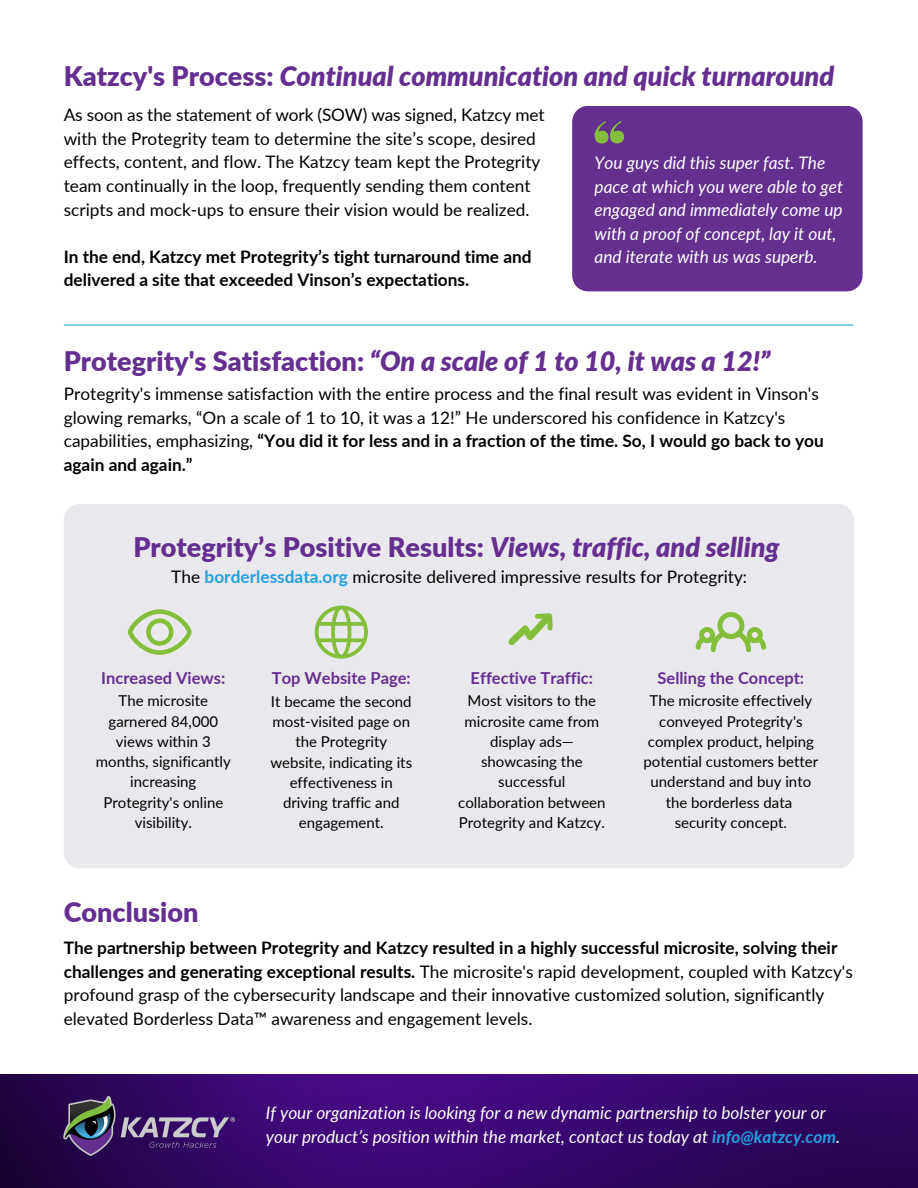
<style>
.page{position:relative;width:918px;height:1188px;background:#fff}
.page>*{position:absolute;margin:0;border:0;box-sizing:border-box;transform-origin:0 0}
.t1{font:italic 900 27px "Lato";color:#652f8f}
.t2{font:900 27px "Lato";color:#652f8f}
.t3{font:17.25px/23.7px "Lato";color:#000}
.t4{font:italic 17.25px/23.7px "Lato";color:#fff}
.t5{font:700 17.25px/23.7px "Lato";color:#000}
.t6{font:700 16.5px "Lato";color:#652f8f}
.t7{font:15px/20.2px "Lato";color:#000;text-align:center}
.s1{font-style:normal}
.s2{font-weight:700}
.s3{font-style:italic}
.s4{font-weight:700;color:#23a0dd}
</style>
<div class="page">
<div style="left:572px;top:106px;width:291px;height:185px;background:#652f8f;border-radius:16px"></div>
<div style="left:64px;top:504px;width:790px;height:364px;background:#e9e9ed;border-radius:16px"></div>
<svg style="left:595px;top:121px;width:29px;height:22px"></svg>
<svg style="left:128px;top:609px;width:64px;height:45px"></svg>
<svg style="left:315px;top:606px;width:53px;height:52px"></svg>
<svg style="left:696px;top:612px;width:70px;height:40px"></svg>
<svg style="left:508px;top:613px;width:45px;height:32px"></svg>
<hr style="left:64px;top:324px;width:789px;height:2px;background:#23a0dd">
<img style="left:0;top:1074px;width:918px;height:114px">
<img style="left:64px;top:1097px;width:171px;height:58px">
<p class="t1" style="left:64px;top:59px;width:772px"><span class="s1">Katzcy's Process:</span> Continual communication and quick turnaround</p>
<p class="t3" style="left:64px;top:102px;width:483px">As soon as the statement of work (SOW) was signed, Katzcy met</p>
<p class="t3" style="left:64px;top:126px;width:478px">with the Protegrity team to determine the site’s scope, desired effects, content, and flow. The Katzcy team kept the Protegrity team continually in the loop, frequently sending them content scripts and mock-ups to ensure their vision would be realized.</p>
<p class="t5" style="left:64px;top:244px;width:469px">In the end, Katzcy met Protegrity’s tight turnaround time and delivered a site that exceeded Vinson’s expectations.</p>
<p class="t4" style="left:595px;top:150px;width:250px">You guys did this super fast. The pace at which you were able to get engaged and immediately come up with a proof of concept, lay it out, and iterate with us was superb.</p>
<p class="t1" style="left:64px;top:345px;width:708px"><span class="s1">Protegrity's Satisfaction:</span> “On a scale of 1 to 10, it was a 12!”</p>
<p class="t3" style="left:64px;top:382px;width:762px">Protegrity's immense satisfaction with the entire process and the final result was evident in Vinson's glowing remarks, “On a scale of 1 to 10, it was a 12!” He underscored his confidence in Katzcy's capabilities, emphasizing, <span class="s2">“You did it for less and in a fraction of the time. So, I would go back to you again and again.”</span></p>
<p class="t2" style="left:133px;top:530px;width:648px">Protegrity’s Positive Results: <span class="s3">Views, traffic, and selling</span></p>
<p class="t3" style="left:171px;top:564px;width:577px">The <span class="s4">borderlessdata.org</span> microsite delivered impressive results for Protegrity:</p>
<p class="t6" style="left:101px;top:668px;width:126px">Increased Views:</p>
<p class="t7" style="left:96px;top:690px;width:137px">The microsite garnered 84,000 views within 3 months, significantly increasing<br>Protegrity's online visibility.</p>
<p class="t2" style="left:64px;top:895px;width:136px">Conclusion</p>
<p class="t6" style="left:471px;top:668px;width:124px">Effective Traffic:</p>
<p class="t6" style="left:658px;top:668px;width:148px">Selling the Concept:</p>
<p class="t7" style="left:644px;top:690px;width:176px">The microsite effectively conveyed Protegrity's complex product, helping potential customers better understand and buy into the borderless data</p>
<p class="t7" style="left:675px;top:812px;width:114px">security concept.</p>
<p class="t6" style="left:272px;top:668px;width:140px">Top Website Page:</p>
<p class="t7" style="left:270px;top:691px;width:143px">It became the second most-visited page on the Protegrity website, indicating its effectiveness in driving traffic and engagement.</p>
<p class="t7" style="left:458px;top:690px;width:149px">Most visitors to the microsite came from display ads— showcasing the successful collaboration between<br>Protegrity and Katzcy.</p>
<p class="t3" style="left:64px;top:935px;width:791px"><span class="s2">The partnership between Protegrity and Katzcy resulted in a highly successful microsite, solving their challenges and generating exceptional results.</span> The microsite's rapid development, coupled with Katzcy's profound grasp of the cybersecurity landscape and their innovative customized solution, significantly elevated Borderless Data™ awareness and engagement levels.</p>
<p class="t4" style="left:266px;top:1100px;width:576px">If your organization is looking for a new dynamic partnership to bolster your or your product’s position within the market, contact us today at <span class="s4">info@katzcy.com</span>.</p>
</div>
